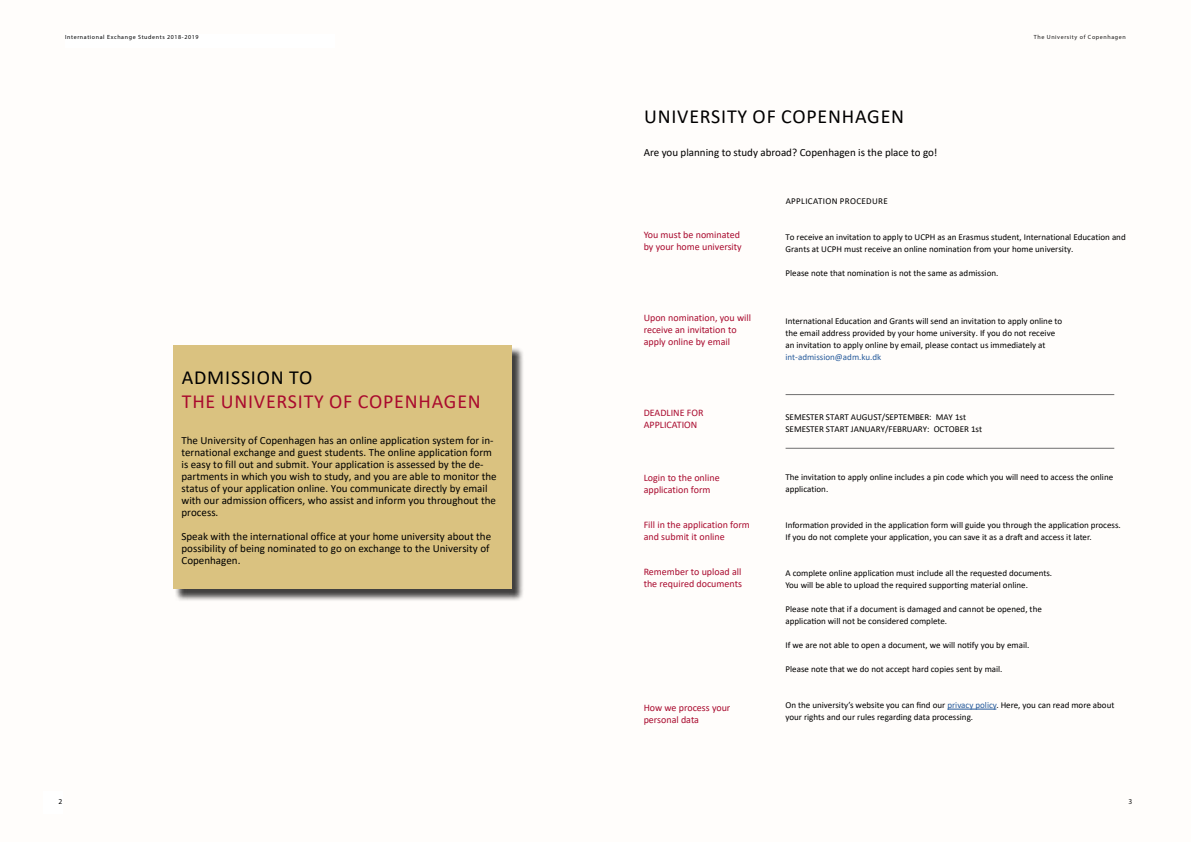
<style>
.page{position:relative;width:1191px;height:842px;background:#fffdfb}
.page>*{position:absolute;margin:0;border:0;box-sizing:border-box;transform-origin:0 0}
.t1{font:20px "Calibri";letter-spacing:.04em;color:#000}
.t2{font:20px "Calibri";letter-spacing:.04em;color:#a90a2e}
.t3{font:11px/12px "Calibri";color:#000}
.t4{font:10px/12px "Calibri";color:#a90a2e}
.t5{font:9px/12px "Calibri";color:#000}
.t6{font:9px "Calibri";color:#275b9b}
.t7{font:9px "Calibri";letter-spacing:.04em;color:#000}
.t8{font:7.5px "Myriad Pro";color:#000}
.t9{font:6px "Myriad Pro";letter-spacing:.1em;color:#000}
.s1{color:#275b9b}
</style>
<div class="page">
<div style="left:65px;top:34px;width:269px;height:14px;background:#fff"></div>
<div style="left:43px;top:792px;width:20px;height:22px;background:#fff"></div>
<div style="left:175px;top:346px;width:350px;height:255px;background:#000;opacity:.75"></div>
<div style="left:173px;top:345px;width:339px;height:244px;background:#dac280"></div>
<hr style="left:947px;top:709px;width:49px;height:1px;background:#275b9b">
<hr style="left:785px;top:448px;width:329px;height:1px;background:#706f6f">
<hr style="left:785px;top:394px;width:329px;height:1px;background:#706f6f">
<p class="t9" style="left:65px;top:33px;width:135px">International Exchange Students 2018-2019</p>
<p class="t8" style="left:58px;top:797px;width:5px">2</p>
<h1 class="t1" style="left:182px;top:363px;width:132px">ADMISSION TO</h1>
<h1 class="t2" style="left:182px;top:387px;width:300px">THE UNIVERSITY OF COPENHAGEN</h1>
<p class="t3" style="left:181px;top:434px;width:317px">The University of Copenhagen has an online application system for in&shy;ternational exchange and guest students. The online application form is easy to fill out and submit. Your application is assessed by the de&shy;partments in which you wish to study, and you are able to monitor the status of your application online. You communicate directly by email with our admission officers, who assist and inform you throughout the process.</p>
<p class="t3" style="left:181px;top:530px;width:311px">Speak with the international office at your home university about the possibility of being nominated to go on exchange to the University of<br>Copenhagen.</p>
<h1 class="t1" style="left:644px;top:102px;width:261px">UNIVERSITY OF COPENHAGEN</h1>
<p class="t3" style="left:643px;top:146px;width:295px">Are you planning to study abroad? Copenhagen is the place to go!</p>
<p class="t9" style="left:1033px;top:33px;width:93px">The University of Copenhagen</p>
<p class="t4" style="left:643px;top:228px;width:100px">You must be nominated by your home university</p>
<p class="t4" style="left:643px;top:311px;width:109px">Upon nomination, you will receive an invitation to apply online by email</p>
<p class="t4" style="left:643px;top:406px;width:61px">DEADLINE FOR<br>APPLICATION</p>
<p class="t4" style="left:643px;top:471px;width:77px">Login to the online application form</p>
<p class="t4" style="left:643px;top:518px;width:108px">Fill in the application form and submit it online</p>
<p class="t4" style="left:643px;top:566px;width:100px">Remember to upload all the required documents</p>
<p class="t4" style="left:643px;top:701px;width:88px">How we process your personal data</p>
<p class="t7" style="left:785px;top:195px;width:104px">APPLICATION PROCEDURE</p>
<p class="t5" style="left:785px;top:231px;width:342px">To receive an invitation to apply to UCPH as an Erasmus student, International Education and<br>Grants at UCPH must receive an online nomination from your home university.</p>
<p class="t5" style="left:785px;top:267px;width:214px">Please note that nomination is not the same as admission.</p>
<p class="t5" style="left:785px;top:315px;width:278px">International Education and Grants will send an invitation to apply online to the email address provided by your home university. If you do not receive an invitation to apply online by email, please contact us immediately at</p>
<p class="t6" style="left:785px;top:351px;width:97px">int-admission@adm.ku.dk</p>
<p class="t5" style="left:785px;top:411px;width:198px">SEMESTER START AUGUST/SEPTEMBER: MAY 1st<br>SEMESTER START JANUARY/FEBRUARY: OCTOBER 1st</p>
<p class="t5" style="left:785px;top:471px;width:329px">The invitation to apply online includes a pin code which you will need to access the online application.</p>
<p class="t5" style="left:785px;top:519px;width:337px">Information provided in the application form will guide you through the application process.<br>If you do not complete your application, you can save it as a draft and access it later.</p>
<p class="t5" style="left:785px;top:567px;width:268px">A complete online application must include all the requested documents.<br>You will be able to upload the required supporting material online.</p>
<p class="t5" style="left:785px;top:603px;width:258px">Please note that if a document is damaged and cannot be opened, the application will not be considered complete.</p>
<p class="t5" style="left:785px;top:639px;width:245px">If we are not able to open a document, we will notify you by email.</p>
<p class="t5" style="left:785px;top:663px;width:219px">Please note that we do not accept hard copies sent by mail.</p>
<p class="t5" style="left:785px;top:699px;width:330px">On the university’s website you can find our <span class="s1">privacy policy</span>. Here, you can read more about your rights and our rules regarding data processing.</p>
<p class="t8" style="left:1128px;top:797px;width:5px">3</p>
</div>
